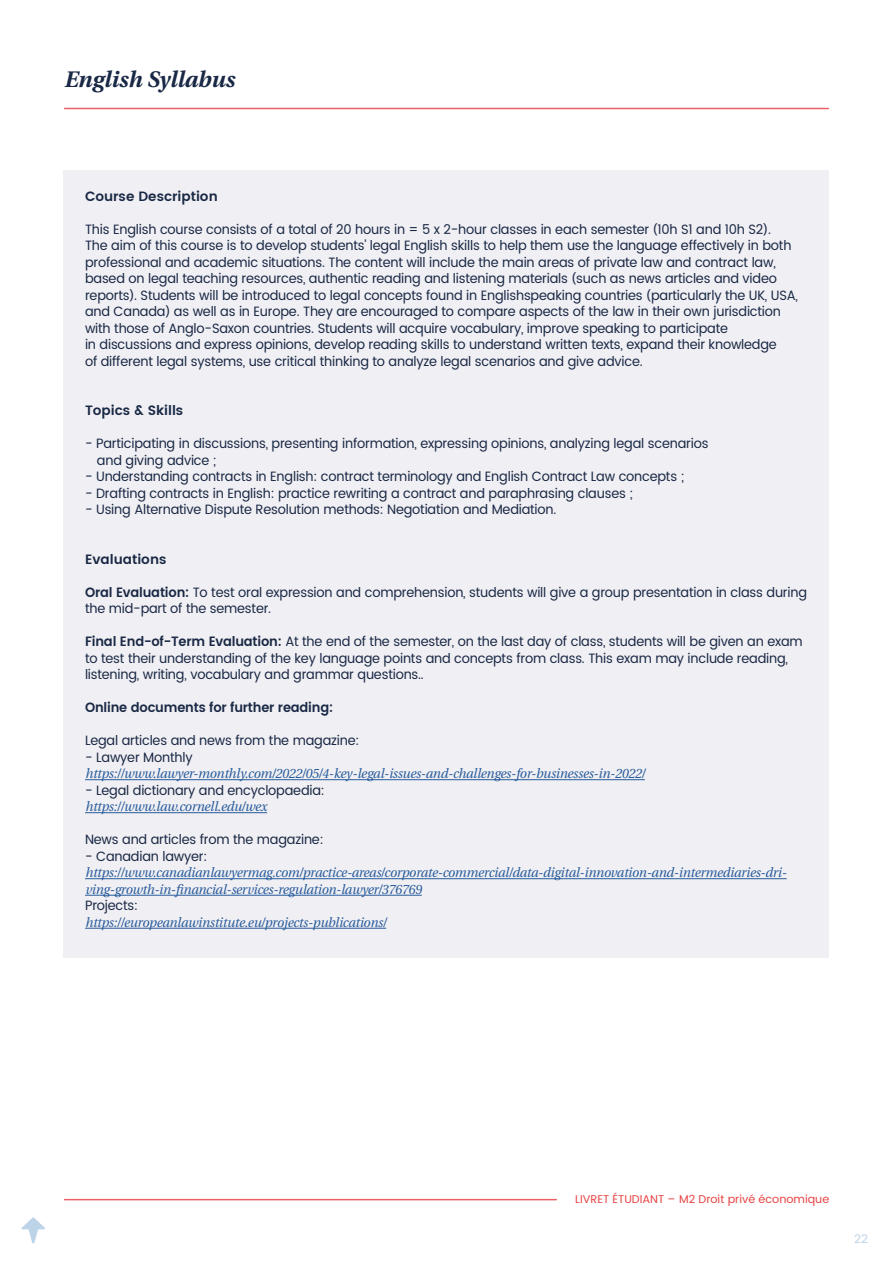
<style>
.page{position:relative;width:893px;height:1263px;background:#fff}
.page>*{position:absolute;margin:0;border:0;box-sizing:border-box;transform-origin:0 0}
.t1{font:italic 500 22.5px "UA Poppins Texte";color:#192845}
.t2{font:13.5px/16.5px "UA Poppins Texte";letter-spacing:-.015em;color:#192845;scale:.96 1}
.t3{font:italic 13.5px/16.5px "UA Poppins Texte";letter-spacing:-.015em;color:#275b9b;scale:.96 1}
.t4{font:600 13.5px "UA Poppins Texte";color:#192845}
.t5{font:600 13.5px "UA Poppins Texte";color:#192845;scale:.96 1}
.t6{font:12px "UA Poppins Texte";color:#bdd4e8}
.t7{font:11.25px "UA Poppins Texte";color:#e84242}
.s1{font-weight:600}
</style>
<div class="page">
<svg style="left:21px;top:1217px;width:24px;height:26px"></svg>
<hr style="left:65px;top:108px;width:763px;height:1px;background:#ec5f65">
<hr style="left:65px;top:1199px;width:491px;height:1px;background:#ec5f65">
<div style="left:64px;top:170px;width:765px;height:788px;background:#f0eff3"></div>
<hr style="left:85px;top:779px;width:560px;height:1px;background:#275b9b">
<hr style="left:85px;top:812px;width:182px;height:1px;background:#275b9b">
<hr style="left:85px;top:878px;width:702px;height:1px;background:#275b9b">
<hr style="left:85px;top:895px;width:337px;height:1px;background:#275b9b">
<hr style="left:85px;top:928px;width:301px;height:1px;background:#275b9b">
<h1 class="t1" style="left:64px;top:62px;width:172px">English Syllabus</h1>
<p class="t4" style="left:85px;top:186px;width:134px">Course Description</p>
<p class="t2" style="left:85px;top:221px;width:744px">This English course consists of a total of 20 hours in = 5 x 2-hour classes in each semester (10h S1 and 10h S2).<br>The aim of this course is to develop students’ legal English skills to help them use the language effectively in both professional and academic situations. The content will include the main areas of private law and contract law, based on legal teaching resources, authentic reading and listening materials (such as news articles and video reports). Students will be introduced to legal concepts found in Englishspeaking countries (particularly the UK, USA, and Canada) as well as in Europe. They are encouraged to compare aspects of the law in their own jurisdiction with those of Anglo-Saxon countries. Students will acquire vocabulary, improve speaking to participate<br>in discussions and express opinions, develop reading skills to understand written texts, expand their knowledge<br>of different legal systems, use critical thinking to analyze legal scenarios and give advice.</p>
<p class="t4" style="left:85px;top:400px;width:100px">Topics &amp; Skills</p>
<p class="t2" style="left:97px;top:436px;width:638px;text-indent:-12px">- Participating in discussions, presenting information, expressing opinions, analyzing legal scenarios and giving advice ;</p>
<p class="t2" style="left:85px;top:469px;width:626px">- Understanding contracts in English: contract terminology and English Contract Law concepts ;</p>
<p class="t2" style="left:85px;top:485px;width:572px">- Drafting contracts in English: practice rewriting a contract and paraphrasing clauses ;</p>
<p class="t2" style="left:85px;top:502px;width:493px">- Using Alternative Dispute Resolution methods: Negotiation and Mediation.</p>
<p class="t4" style="left:85px;top:549px;width:83px">Evaluations</p>
<p class="t2" style="left:85px;top:584px;width:754px"><span class="s1">Oral Evaluation:</span> To test oral expression and comprehension, students will give a group presentation in class during the mid-part of the semester.</p>
<p class="t2" style="left:85px;top:634px;width:749px"><span class="s1">Final End-of-Term Evaluation:</span> At the end of the semester, on the last day of class, students will be given an exam to test their understanding of the key language points and concepts from class. This exam may include reading, listening, writing, vocabulary and grammar questions..</p>
<p class="t5" style="left:85px;top:697px;width:260px">Online documents for further reading:</p>
<p class="t2" style="left:85px;top:733px;width:287px">Legal articles and news from the magazine:</p>
<p class="t2" style="left:85px;top:749px;width:114px">- Lawyer Monthly</p>
<p class="t3" style="left:85px;top:765px;width:585px">https://www.lawyer-monthly.com/2022/05/4-key-legal-issues-and-challenges-for-businesses-in-2022/</p>
<p class="t2" style="left:85px;top:782px;width:251px">- Legal dictionary and encyclopaedia:</p>
<p class="t3" style="left:85px;top:798px;width:191px">https://www.law.cornell.edu/wex</p>
<p class="t2" style="left:85px;top:832px;width:250px">News and articles from the magazine:</p>
<p class="t2" style="left:85px;top:848px;width:129px">- Canadian lawyer:</p>
<p class="t3" style="left:85px;top:864px;width:732px">https://www.canadianlawyermag.com/practice-areas/corporate-commercial/data-digital-innovation-and-intermediaries-dri&shy;ving-growth-in-financial-services-regulation-lawyer/376769</p>
<p class="t2" style="left:85px;top:898px;width:57px">Projects:</p>
<p class="t3" style="left:85px;top:913px;width:315px">https://europeanlawinstitute.eu/projects-publications/</p>
<p class="t7" style="left:575px;top:1191px;width:255px">LIVRET ÉTUDIANT – M2 Droit privé économique</p>
<p class="t6" style="left:854px;top:1230px;width:15px">22</p>
</div>
